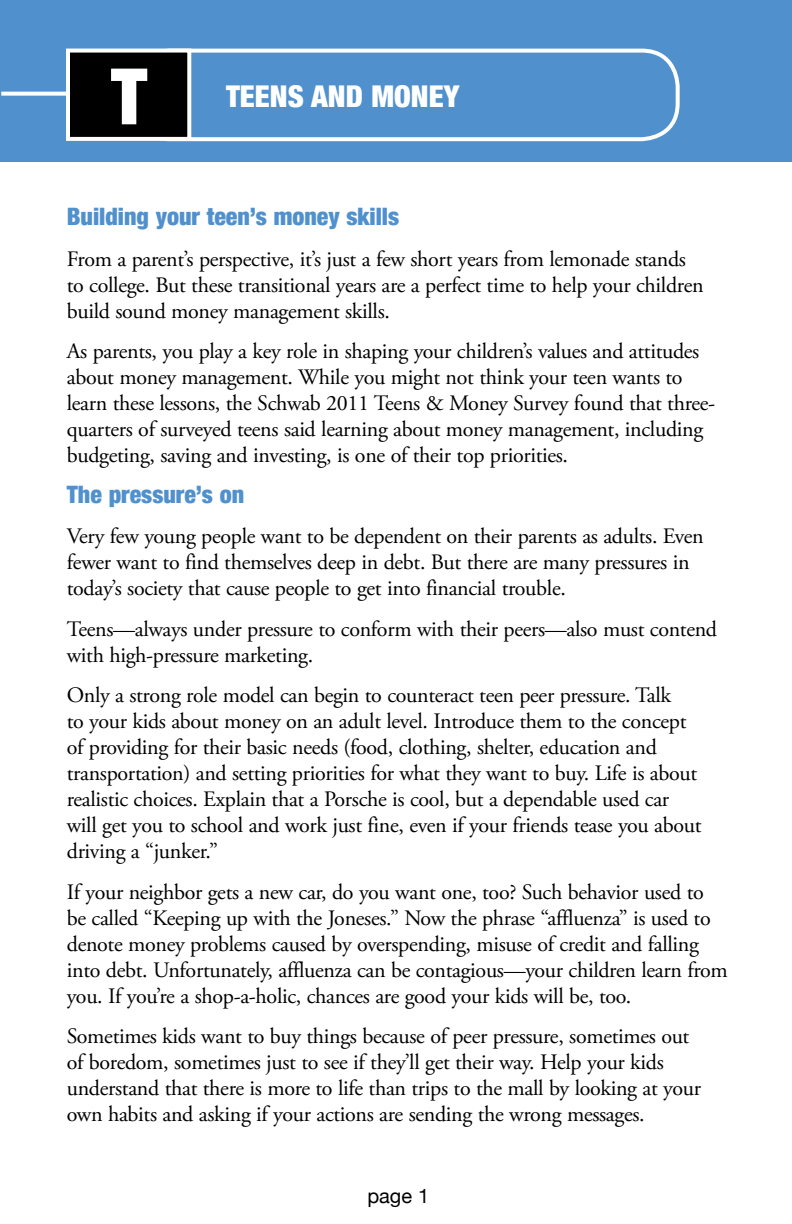
<style>
.page{position:relative;width:792px;height:1224px;background:#fff}
.page>*{position:absolute;margin:0;border:0;box-sizing:border-box;transform-origin:0 0}
.t1{font:900 condensed 78px "Helvetica Neue";color:#fff}
.t2{font:900 condensed 30px "Helvetica Neue";color:#fff}
.t3{font:900 condensed 24px "Helvetica Neue";color:#5091cd}
.t4{font:22px/26px "Adobe Garamond Pro";letter-spacing:-.015em;color:#000}
.t5{font:20px "Helvetica Neue";color:#000}
</style>
<div class="page">
<div style="left:0;top:0;width:792px;height:162px;background:#5091cd"></div>
<svg style="left:1px;top:92px;width:65px;height:4px"></svg>
<div style="left:131px;top:49px;width:549px;height:92px;border:4px solid #fff;border-radius:36px"></div>
<div style="left:68px;top:51px;width:121px;height:88px;background:#000"></div>
<div style="left:66px;top:49px;width:125px;height:92px;border:4px solid #fff"></div>
<h1 class="t1" style="left:111px;top:48px;width:38px">T</h1>
<h2 class="t2" style="left:226px;top:78px;width:235px">TEENS AND MONEY</h2>
<p class="t3" style="left:67px;top:202px;width:334px">Building your teen’s money skills</p>
<p class="t4" style="left:67px;top:247px;width:638px">From a parent’s perspective, it’s just a few short years from lemonade stands to college. But these transitional years are a perfect time to help your children build sound money management skills.</p>
<p class="t4" style="left:67px;top:339px;width:650px">As parents, you play a key role in shaping your children’s values and attitudes about money management. While you might not think your teen wants to learn these lessons, the Schwab 2011 Teens &amp; Money Survey found that three&shy;quarters of surveyed teens said learning about money management, including budgeting, saving and investing, is one of their top priorities.</p>
<p class="t3" style="left:67px;top:480px;width:179px">The pressure’s on</p>
<p class="t4" style="left:67px;top:524px;width:638px">Very few young people want to be dependent on their parents as adults. Even fewer want to find themselves deep in debt. But there are many pressures in today’s society that cause people to get into financial trouble.</p>
<p class="t4" style="left:67px;top:617px;width:652px">Teens—always under pressure to conform with their peers—also must contend with high-pressure marketing.</p>
<p class="t4" style="left:67px;top:683px;width:636px">Only a strong role model can begin to counteract teen peer pressure. Talk<br>to your kids about money on an adult level. Introduce them to the concept of providing for their basic needs (food, clothing, shelter, education and transportation) and setting priorities for what they want to buy. Life is about realistic choices. Explain that a Porsche is cool, but a dependable used car will get you to school and work just fine, even if your friends tease you about driving a “junker.”</p>
<p class="t4" style="left:67px;top:879px;width:663px">If your neighbor gets a new car, do you want one, too? Such behavior used to be called “Keeping up with the Joneses.” Now the phrase “affluenza” is used to denote money problems caused by overspending, misuse of credit and falling into debt. Unfortunately, affluenza can be contagious—your children learn from you. If you’re a shop-a-holic, chances are good your kids will be, too.</p>
<p class="t4" style="left:67px;top:1024px;width:636px">Sometimes kids want to buy things because of peer pressure, sometimes out of boredom, sometimes just to see if they’ll get their way. Help your kids understand that there is more to life than trips to the mall by looking at your own habits and asking if your actions are sending the wrong messages.</p>
<p class="t5" style="left:367px;top:1184px;width:64px">page 1</p>
</div>
